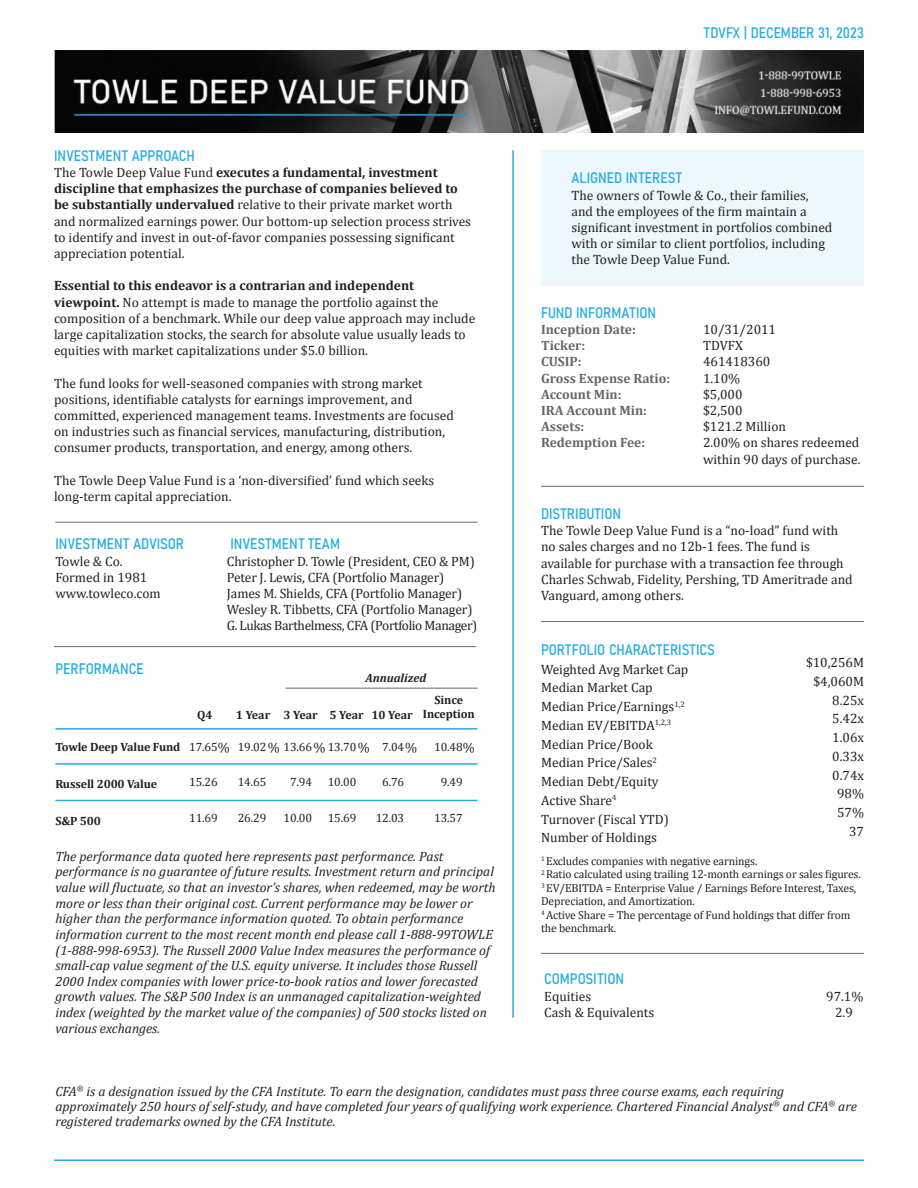
<style>
.page{position:relative;width:918px;height:1188px;background:#fff}
.page>*{position:absolute;margin:0;border:0;box-sizing:border-box;transform-origin:0 0}
.t1{font:semi-condensed 15px "Bahnschrift";color:#27ade3}
.t2{font:13.5px/16.2px "Cambria";color:#231f20}
.t3{font:italic 13.5px/15.6px "Cambria";color:#231f20}
.t4{font:700 13.5px "Cambria";color:#676767}
.t5{font:12px "Cambria";letter-spacing:-.01em;color:#231f20}
.t6{font:700 12px/14.4px "Cambria";letter-spacing:-.01em;color:#231f20;text-align:center}
.t7{font:italic 700 12px "Cambria";color:#231f20}
.t8{font:11.55px/13.5px "Cambria";letter-spacing:-.01em;color:#231f20}
.s1{font-weight:700}
.s2{font-size:13.5px}
</style>
<div class="page">
<img style="left:54px;top:49px;width:810px;height:83px">
<div style="left:541px;top:150px;width:323px;height:135px;background:#eef8fc"></div>
<hr style="left:55px;top:728px;width:422px;height:2px;background:#27ade3">
<hr style="left:55px;top:763px;width:422px;height:2px;background:#27ade3">
<hr style="left:54px;top:1160px;width:810px;height:1px;background:#27ade3">
<hr style="left:512px;top:150px;width:2px;height:868px;background:#27ade3">
<hr style="left:55px;top:522px;width:422px;height:1px;background:#676767">
<hr style="left:541px;top:486px;width:323px;height:1px;background:#676767">
<hr style="left:541px;top:621px;width:323px;height:1px;background:#676767">
<hr style="left:541px;top:953px;width:323px;height:1px;background:#676767">
<hr style="left:54px;top:646px;width:422px;height:1px;background:#676767">
<hr style="left:55px;top:800px;width:422px;height:1px;background:#27ade3">
<hr style="left:285px;top:688px;width:192px;height:1px;background:#676767">
<p class="t1" style="left:54px;top:144px;width:142px">INVESTMENT APPROACH</p>
<p class="t2" style="left:54px;top:164px;width:419px">The Towle Deep Value Fund <span class="s1">executes a fundamental, investment discipline that emphasizes the purchase of companies believed to be substantially undervalued</span> relative to their private market worth and normalized earnings power. Our bottom-up selection process strives to identify and invest in out-of-favor companies possessing significant appreciation potential.</p>
<p class="t2" style="left:54px;top:278px;width:423px"><span class="s1">Essential to this endeavor is a contrarian and independent viewpoint.</span> No attempt is made to manage the portfolio against the composition of a benchmark. While our deep value approach may include large capitalization stocks, the search for absolute value usually leads to equities with market capitalizations under $5.0 billion.</p>
<p class="t2" style="left:54px;top:375px;width:401px">The fund looks for well-seasoned companies with strong market positions, identifiable catalysts for earnings improvement, and committed, experienced management teams. Investments are focused on industries such as financial services, manufacturing, distribution, consumer products, transportation, and energy, among others.</p>
<p class="t2" style="left:54px;top:472px;width:382px">The Towle Deep Value Fund is a ‘non-diversified’ fund which seeks long-term capital appreciation.</p>
<p class="t1" style="left:55px;top:533px;width:130px">INVESTMENT ADVISOR</p>
<p class="t2" style="left:55px;top:553px;width:107px">Towle &amp; Co.<br>Formed in 1981 www.towleco.com</p>
<p class="t1" style="left:55px;top:658px;width:90px">PERFORMANCE</p>
<p class="t1" style="left:230px;top:533px;width:111px">INVESTMENT TEAM</p>
<p class="t2" style="left:227px;top:553px;width:252px">Christopher D. Towle (President, CEO &amp; PM)<br>Peter J. Lewis, CFA (Portfolio Manager)<br>James M. Shields, CFA (Portfolio Manager)<br>Wesley R. Tibbetts, CFA (Portfolio Manager)<br>G. Lukas Barthelmess, CFA (Portfolio Manager)</p>
<p class="t7" style="left:366px;top:670px;width:62px">Annualized</p>
<p class="t6" style="left:55px;top:739px;width:127px">Towle Deep Value Fund</p>
<p class="t6" style="left:55px;top:776px;width:103px">Russell 2000 Value</p>
<p class="t6" style="left:55px;top:814px;width:47px">S&amp;P 500</p>
<p class="t6" style="left:423px;top:692px;width:53px">Since<br>Inception</p>
<p class="t6" style="left:197px;top:707px;width:17px">Q4</p>
<p class="t6" style="left:236px;top:707px;width:129px">1 Year 3 Year 5 Year</p>
<p class="t2" style="left:218px;top:739px;width:14px">%</p>
<p class="t2" style="left:268px;top:739px;width:14px">%</p>
<p class="t2" style="left:314px;top:739px;width:14px">%</p>
<p class="t6" style="left:371px;top:707px;width:43px">10 Year</p>
<p class="t2" style="left:405px;top:739px;width:14px">%</p>
<p class="t5" style="left:189px;top:740px;width:30px">17.65</p>
<p class="t5" style="left:189px;top:775px;width:30px">15.26</p>
<p class="t5" style="left:189px;top:810px;width:30px">11.69</p>
<p class="t5" style="left:238px;top:740px;width:30px">19.02</p>
<p class="t5" style="left:238px;top:775px;width:30px">14.65</p>
<p class="t5" style="left:238px;top:810px;width:30px">26.29</p>
<p class="t5" style="left:284px;top:740px;width:30px">13.66</p>
<p class="t5" style="left:290px;top:775px;width:24px">7.94</p>
<p class="t5" style="left:284px;top:810px;width:30px">10.00</p>
<p class="t5" style="left:434px;top:740px;width:30px">10.48</p>
<p class="t5" style="left:441px;top:775px;width:24px">9.49</p>
<p class="t5" style="left:434px;top:810px;width:30px">13.57</p>
<p class="t5" style="left:328px;top:740px;width:78px">13.70<span class="s2">%</span> 7.04</p>
<p class="t5" style="left:328px;top:775px;width:30px">10.00</p>
<p class="t5" style="left:328px;top:810px;width:30px">15.69</p>
<p class="t2" style="left:463px;top:739px;width:14px">%</p>
<p class="t5" style="left:382px;top:775px;width:24px">6.76</p>
<p class="t5" style="left:376px;top:810px;width:30px">12.03</p>
<p class="t3" style="left:55px;top:848px;width:442px">The performance data quoted here represents past performance. Past performance is no guarantee of future results. Investment return and principal value will fluctuate, so that an investor’s shares, when redeemed, may be worth more or less than their original cost. Current performance may be lower or higher than the performance information quoted. To obtain performance information current to the most recent month end please call 1-888-99TOWLE (1-888-998-6953). The Russell 2000 Value Index measures the performance of small-cap value segment of the U.S. equity universe. It includes those Russell 2000 Index companies with lower price-to-book ratios and lower forecasted growth values. The S&amp;P 500 Index is an unmanaged capitalization-weighted index (weighted by the market value of the companies) of 500 stocks listed on various exchanges.</p>
<p class="t1" style="left:704px;top:21px;width:162px">TDVFX | DECEMBER 31, 2023</p>
<p class="t1" style="left:571px;top:167px;width:112px">ALIGNED INTEREST</p>
<p class="t2" style="left:571px;top:187px;width:263px">The owners of Towle &amp; Co., their families, and the employees of the firm maintain a significant investment in portfolios combined with or similar to client portfolios, including the Towle Deep Value Fund.</p>
<p class="t1" style="left:541px;top:301px;width:117px">FUND INFORMATION</p>
<p class="t4" style="left:541px;top:320px;width:96px">Inception Date:</p>
<p class="t2" style="left:703px;top:321px;width:75px">10/31/2011</p>
<p class="t4" style="left:541px;top:336px;width:46px">Ticker:</p>
<p class="t2" style="left:703px;top:338px;width:41px">TDVFX</p>
<p class="t4" style="left:541px;top:352px;width:42px">CUSIP:</p>
<p class="t2" style="left:703px;top:354px;width:69px">461418360</p>
<p class="t4" style="left:541px;top:369px;width:131px">Gross Expense Ratio:</p>
<p class="t2" style="left:703px;top:370px;width:39px">1.10%</p>
<p class="t4" style="left:541px;top:385px;width:82px">Account Min:</p>
<p class="t2" style="left:703px;top:386px;width:41px">$5,000</p>
<p class="t4" style="left:541px;top:401px;width:107px">IRA Account Min:</p>
<p class="t2" style="left:703px;top:402px;width:41px">$2,500</p>
<p class="t4" style="left:541px;top:417px;width:45px">Assets:</p>
<p class="t2" style="left:703px;top:419px;width:84px">$121.2 Million</p>
<p class="t4" style="left:541px;top:433px;width:106px">Redemption Fee:</p>
<p class="t2" style="left:703px;top:435px;width:159px">2.00% on shares redeemed within 90 days of purchase.</p>
<p class="t1" style="left:541px;top:502px;width:81px">DISTRIBUTION</p>
<p class="t2" style="left:541px;top:522px;width:313px">The Towle Deep Value Fund is a “no-load” fund with no sales charges and no 12b-1 fees. The fund is available for purchase with a transaction fee through Charles Schwab, Fidelity, Pershing, TD Ameritrade and Vanguard, among others.</p>
<p class="t1" style="left:541px;top:638px;width:175px">PORTFOLIO CHARACTERISTICS</p>
<p class="t2" style="left:541px;top:660px;width:149px;line-height:18.8px">Weighted Avg Market Cap<br>Median Market Cap<br>Median Price/Earnings<sup>1,2<br></sup>Median EV/EBITDA<sup>1,2,3<br></sup>Median Price/Book<br>Median Price/Sales<sup>2<br></sup>Median Debt/Equity<br>Active Share<sup>4<br></sup>Turnover (Fiscal YTD)<br>Number of Holdings</p>
<p class="t8" style="left:541px;top:854px;width:321px"><sup>1</sup> Excludes companies with negative earnings.<br><sup>2</sup> Ratio calculated using trailing 12-month earnings or sales figures.<br><sup>3</sup> EV/EBITDA = Enterprise Value / Earnings Before Interest, Taxes, Depreciation, and Amortization.<br><sup>4</sup> Active Share = The percentage of Fund holdings that differ from the benchmark.</p>
<p class="t2" style="left:806px;top:653px;width:60px;line-height:18.8px;text-align:right">$10,256M $4,060M<br>8.25x<br>5.42x<br>1.06x<br>0.33x<br>0.74x<br>98%<br>57%<br>37</p>
<p class="t1" style="left:544px;top:968px;width:81px">COMPOSITION</p>
<p class="t2" style="left:544px;top:988px;width:48px">Equities</p>
<p class="t2" style="left:826px;top:988px;width:39px">97.1%</p>
<p class="t2" style="left:544px;top:1004px;width:111px">Cash &amp; Equivalents</p>
<p class="t2" style="left:835px;top:1004px;width:19px">2.9</p>
<p class="t3" style="left:55px;top:1083px;width:803px;line-height:15px">CFA<sup>®</sup> is a designation issued by the CFA Institute. To earn the designation, candidates must pass three course exams, each requiring approximately 250 hours of self-study, and have completed four years of qualifying work experience. Chartered Financial Analyst<sup>®</sup> and CFA<sup>®</sup> are registered trademarks owned by the CFA Institute.</p>
</div>
